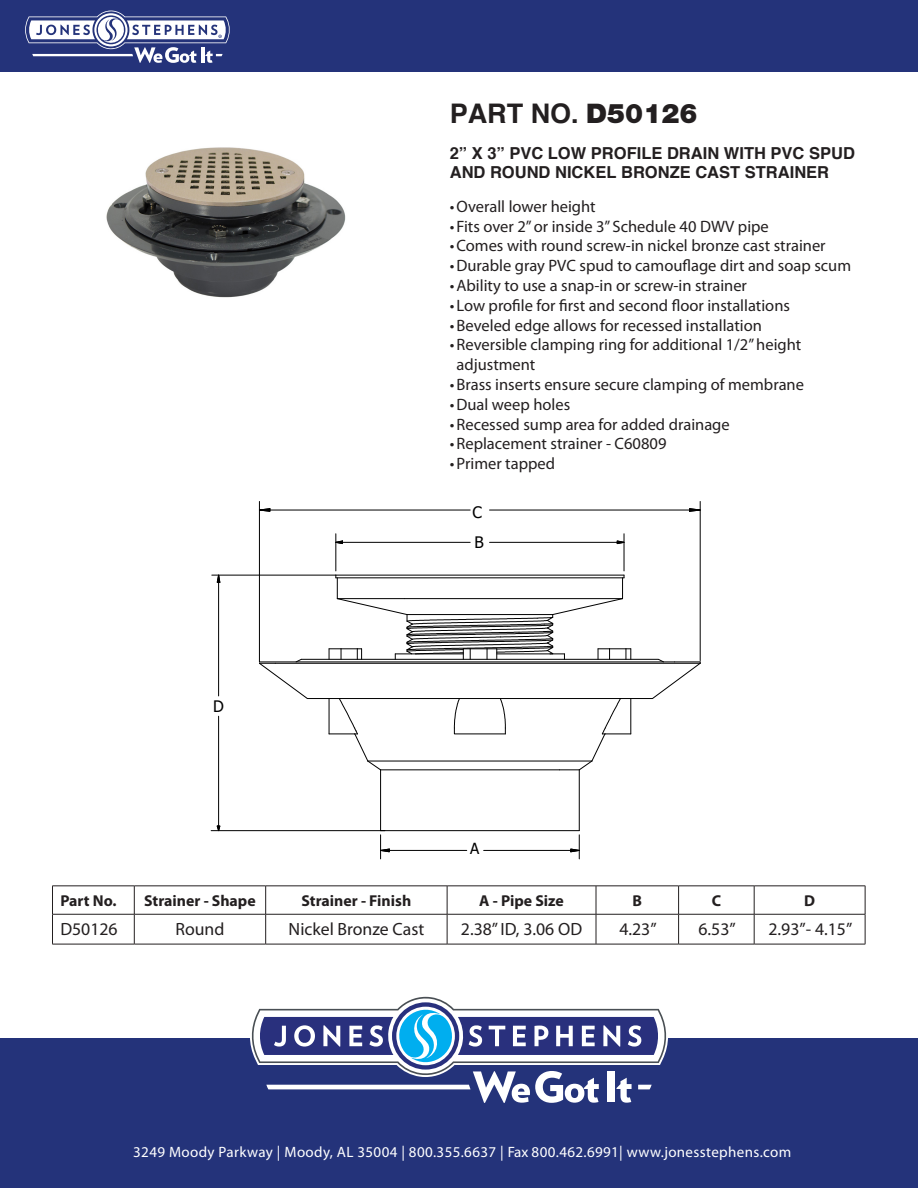
<style>
.page{position:relative;width:918px;height:1188px;background:#fff}
.page>*{position:absolute;margin:0;border:0;box-sizing:border-box;transform-origin:0 0}
.t1{font:700 27px "Helvetica";color:#231f20}
.t2{font:17.7px "Myriad Pro";color:#231f20}
.t3{font:16.5px/19.8px "Myriad Pro";color:#231f20}
.t4{font:700 16.5px/19.8px "Helvetica";color:#231f20}
.t5{font:15.9px "Tahoma";color:#000}
.t6{font:700 15.75px "Myriad Pro";color:#231f20}
.t7{font:15.3px "Tahoma";color:#000}
.t8{font:15px "Myriad Pro";letter-spacing:.025em;color:#fff}
.s1{font-family:"Helvetica Neue LT Std";font-weight:900}
</style>
<div class="page">
<div style="left:0;top:1039px;width:918px;height:149px;background:#24337a"></div>
<div style="left:0;top:0;width:918px;height:72px;background:#24337a"></div>
<svg style="left:25px;top:11px;width:205px;height:52px"></svg>
<svg style="left:248px;top:996px;width:422px;height:107px"></svg>
<img style="left:106px;top:147px;width:240px;height:151px">
<hr style="left:52px;top:886px;width:82px;height:1px;background:#231f20">
<hr style="left:134px;top:886px;width:132px;height:1px;background:#231f20">
<svg style="left:134px;top:886px;width:1px;height:58px"></svg>
<hr style="left:266px;top:886px;width:181px;height:1px;background:#231f20">
<svg style="left:265px;top:886px;width:1px;height:58px"></svg>
<hr style="left:447px;top:886px;width:149px;height:1px;background:#231f20">
<svg style="left:447px;top:886px;width:1px;height:58px"></svg>
<hr style="left:596px;top:886px;width:83px;height:1px;background:#231f20">
<svg style="left:596px;top:886px;width:1px;height:58px"></svg>
<hr style="left:679px;top:886px;width:75px;height:1px;background:#231f20">
<svg style="left:678px;top:886px;width:1px;height:58px"></svg>
<hr style="left:754px;top:886px;width:111px;height:1px;background:#231f20">
<svg style="left:754px;top:886px;width:1px;height:58px"></svg>
<svg style="left:865px;top:886px;width:1px;height:58px"></svg>
<svg style="left:52px;top:886px;width:1px;height:58px"></svg>
<hr style="left:754px;top:914px;width:111px;height:1px;background:#231f20">
<hr style="left:754px;top:944px;width:111px;height:1px;background:#231f20">
<hr style="left:52px;top:914px;width:82px;height:1px;background:#231f20">
<hr style="left:134px;top:914px;width:132px;height:1px;background:#231f20">
<hr style="left:266px;top:914px;width:181px;height:1px;background:#231f20">
<hr style="left:447px;top:914px;width:149px;height:1px;background:#231f20">
<hr style="left:596px;top:914px;width:83px;height:1px;background:#231f20">
<hr style="left:679px;top:914px;width:75px;height:1px;background:#231f20">
<hr style="left:52px;top:944px;width:82px;height:1px;background:#231f20">
<hr style="left:134px;top:944px;width:132px;height:1px;background:#231f20">
<hr style="left:266px;top:944px;width:181px;height:1px;background:#231f20">
<hr style="left:447px;top:944px;width:149px;height:1px;background:#231f20">
<hr style="left:596px;top:944px;width:83px;height:1px;background:#231f20">
<hr style="left:679px;top:944px;width:75px;height:1px;background:#231f20">
<hr style="left:381px;top:830px;width:198px;height:1px;background:#000">
<hr style="left:380px;top:770px;width:1px;height:61px;background:#000">
<hr style="left:579px;top:770px;width:1px;height:61px;background:#000">
<svg style="left:258px;top:575px;width:443px;height:196px"></svg>
<hr style="left:389px;top:850px;width:78px;height:1px;background:#000">
<hr style="left:484px;top:850px;width:87px;height:1px;background:#000">
<svg style="left:570px;top:835px;width:10px;height:24px"></svg>
<svg style="left:380px;top:835px;width:10px;height:24px"></svg>
<svg style="left:617px;top:541px;width:7px;height:3px"></svg>
<svg style="left:335px;top:541px;width:8px;height:3px"></svg>
<hr style="left:490px;top:542px;width:127px;height:1px;background:#000">
<hr style="left:342px;top:542px;width:128px;height:1px;background:#000">
<hr style="left:336px;top:534px;width:1px;height:37px;background:#000">
<hr style="left:624px;top:534px;width:1px;height:37px;background:#000">
<svg style="left:217px;top:574px;width:3px;height:9px"></svg>
<svg style="left:217px;top:826px;width:3px;height:6px"></svg>
<hr style="left:218px;top:582px;width:1px;height:114px;background:#000">
<hr style="left:218px;top:716px;width:1px;height:110px;background:#000">
<hr style="left:211px;top:830px;width:174px;height:1px;background:#000">
<hr style="left:212px;top:575px;width:124px;height:1px;background:#000">
<svg style="left:689px;top:508px;width:11px;height:4px"></svg>
<svg style="left:258px;top:508px;width:12px;height:4px"></svg>
<hr style="left:490px;top:510px;width:200px;height:1px;background:#000">
<hr style="left:270px;top:510px;width:200px;height:1px;background:#000">
<hr style="left:259px;top:501px;width:1px;height:161px;background:#000">
<hr style="left:700px;top:501px;width:1px;height:160px;background:#000">
<h1 class="t1" style="left:450px;top:96px;width:249px">PART NO. <span class="s1">D50126</span></h1>
<p class="t4" style="left:450px;top:142px;width:407px">2” X 3” PVC LOW PROFILE DRAIN WITH PVC SPUD<br>AND ROUND NICKEL BRONZE CAST STRAINER</p>
<p class="t3" style="left:450px;top:196px;width:147px">•Overall lower height</p>
<p class="t3" style="left:450px;top:216px;width:321px">• Fits over 2” or inside 3” Schedule 40 DWV pipe</p>
<p class="t3" style="left:450px;top:236px;width:377px">•Comes with round screw-in nickel bronze cast strainer</p>
<p class="t3" style="left:450px;top:256px;width:403px">•Durable gray PVC spud to camouflage dirt and soap scum</p>
<p class="t3" style="left:450px;top:275px;width:299px">•Ability to use a snap-in or screw-in strainer</p>
<p class="t3" style="left:450px;top:295px;width:342px">• Low profile for first and second floor installations</p>
<p class="t3" style="left:450px;top:315px;width:314px">•Beveled edge allows for recessed installation</p>
<p class="t3" style="left:457px;top:335px;width:346px;text-indent:-7px">•Reversible clamping ring for additional 1/2” height adjustment</p>
<p class="t3" style="left:450px;top:374px;width:356px">•Brass inserts ensure secure clamping of membrane</p>
<p class="t3" style="left:450px;top:394px;width:122px">•Dual weep holes</p>
<p class="t3" style="left:450px;top:414px;width:282px">•Recessed sump area for added drainage</p>
<p class="t3" style="left:450px;top:434px;width:218px">•Replacement strainer - C60809</p>
<p class="t3" style="left:450px;top:454px;width:107px">•Primer tapped</p>
<p class="t5" style="left:472px;top:501px;width:11px">C</p>
<p class="t5" style="left:213px;top:695px;width:12px">D</p>
<p class="t5" style="left:475px;top:532px;width:11px">B</p>
<p class="t7" style="left:470px;top:839px;width:11px">A</p>
<p class="t6" style="left:60px;top:890px;width:58px">Part No.</p>
<p class="t6" style="left:144px;top:890px;width:113px">Strainer - Shape</p>
<p class="t6" style="left:302px;top:890px;width:111px">Strainer - Finish</p>
<p class="t6" style="left:479px;top:890px;width:86px">A - Pipe Size</p>
<p class="t6" style="left:633px;top:890px;width:11px">B</p>
<p class="t6" style="left:712px;top:890px;width:11px">C</p>
<p class="t6" style="left:804px;top:890px;width:12px">D</p>
<p class="t2" style="left:60px;top:919px;width:59px">D50126</p>
<p class="t2" style="left:175px;top:919px;width:51px">Round</p>
<p class="t2" style="left:289px;top:919px;width:137px">Nickel Bronze Cast</p>
<p class="t2" style="left:461px;top:919px;width:123px">2.38” ID, 3.06 OD</p>
<p class="t2" style="left:619px;top:919px;width:39px">4.23”</p>
<p class="t2" style="left:699px;top:919px;width:39px">6.53”</p>
<p class="t2" style="left:769px;top:919px;width:85px">2.93”- 4.15”</p>
<p class="t8" style="left:133px;top:1142px;width:660px">3249 Moody Parkway | Moody, AL 35004 | 800.355.6637 | Fax 800.462.6991| www.jonesstephens.com</p>
</div>
